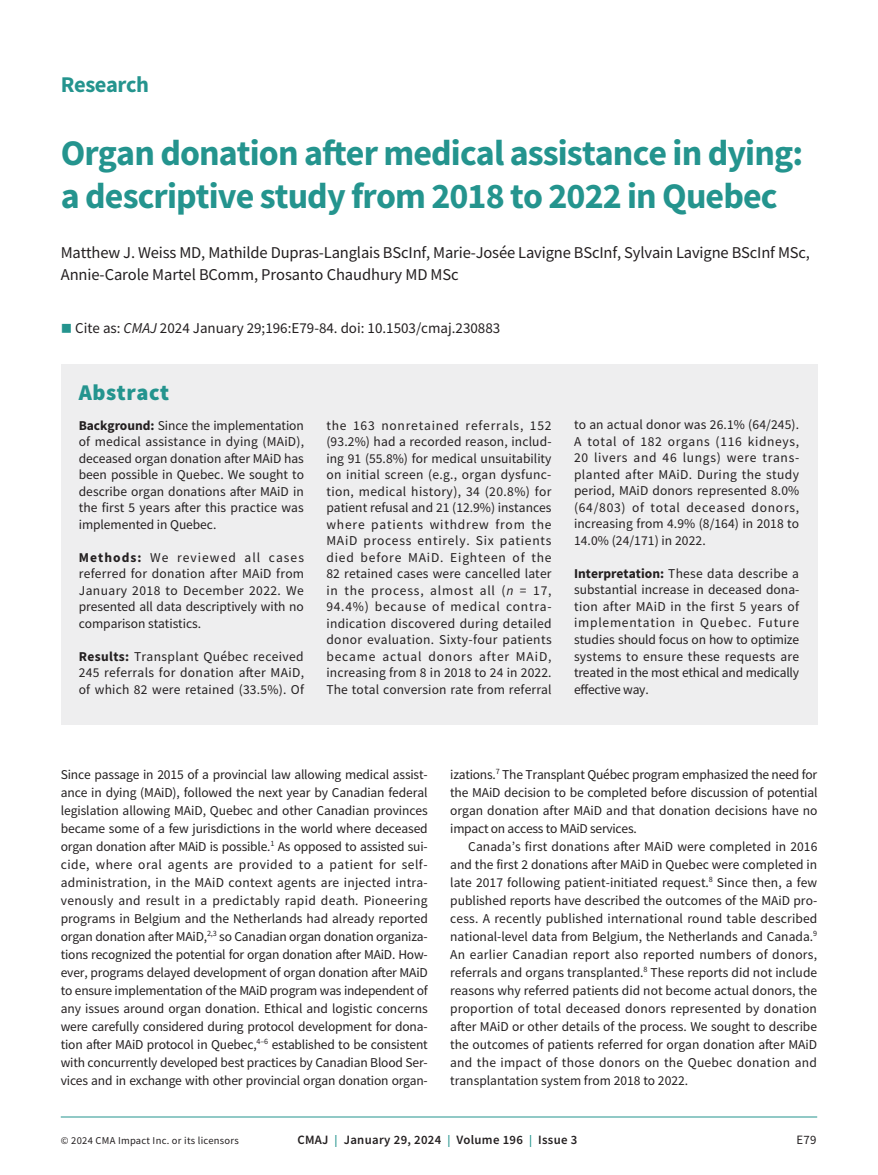
<style>
.page{position:relative;width:878px;height:1175px;background:#fff}
.page>*{position:absolute;margin:0;border:0;box-sizing:border-box;transform-origin:0 0}
.t1{font:700 36px/43.2px "Source Sans Pro";letter-spacing:-.025em;color:#24948e}
.t2{font:700 22.5px "Source Sans Pro";letter-spacing:-.02em;color:#24948e}
.t3{font:900 22.5px "Source Sans Pro";letter-spacing:.025em;color:#24948e}
.t4{font:16.5px/22.5px "Source Sans Pro";letter-spacing:-.01em;color:#231f20}
.t5{font:15px "Source Sans Pro";color:#231f20}
.t6{font:13.5px/16.5px "Source Sans Pro";letter-spacing:-.01em;color:#231f20;text-align:justify}
.t7{font:600 12.75px "Source Sans Pro";letter-spacing:.025em;color:#231f20}
.t8{font:12.75px "Source Sans Pro";color:#231f20}
.t9{font:10.5px "Source Sans Pro";letter-spacing:.025em;color:#231f20}
.s1{color:#24948e}
.s2{font-style:italic}
.s3{font-weight:700}
.s4{font-size:12px;color:#24948e}
</style>
<div class="page">
<hr style="left:61px;top:1116px;width:756px;height:1px;background:#24948e">
<div style="left:61px;top:364px;width:756px;height:360px;background:#eeeeef"></div>
<h2 class="t2" style="left:61px;top:69px;width:90px">Research</h2>
<h1 class="t1" style="left:61px;top:131px;width:743px">Organ donation after medical assistance in dying: a descriptive study from 2018 to 2022 in Quebec</h1>
<p class="t4" style="left:61px;top:241px;width:750px">Matthew J. Weiss MD, Mathilde Dupras-Langlais BScInf, Marie-Josée Lavigne BScInf, Sylvain Lavigne BScInf MSc,<br>Annie-Carole Martel BComm, Prosanto Chaudhury MD MSc</p>
<p class="t5" style="left:61px;top:318px;width:441px"><span class="s1">■</span> Cite as: <span class="s2">CMAJ</span> 2024 January 29;196:E79-84. doi: 10.1503/cmaj.230883</p>
<h2 class="t3" style="left:79px;top:376px;width:92px">Abstract</h2>
<p class="t6" style="left:79px;top:417px;width:227px"><span class="s3">Background:</span> Since the implementation of medical assistance in dying (MAiD), deceased organ donation after MAiD has been possible in Quebec. We sought to describe organ donations after MAiD in the first 5 years after this practice was implemented in Quebec.</p>
<p class="t6" style="left:79px;top:549px;width:227px"><span class="s3">Methods:</span> We reviewed all cases referred for donation after MAiD from January 2018 to December 2022. We presented all data descriptively with no comparison statistics.</p>
<p class="t6" style="left:79px;top:648px;width:227px"><span class="s3">Results:</span> Transplant Québec received 245 referrals for donation after MAiD, of which 82 were retained (33.5%). Of</p>
<p class="t6" style="left:326px;top:417px;width:227px">the 163 nonretained referrals, 152 (93.2%) had a recorded reason, includ&shy;ing 91 (55.8%) for medical unsuitability on initial screen (e.g., organ dysfunc&shy;tion, medical history), 34 (20.8%) for patient refusal and 21 (12.9%) instances where patients withdrew from the MAiD process entirely. Six patients died before MAiD. Eighteen of the 82 retained cases were cancelled later in the process, almost all (<span class="s2">n</span> = 17, 94.4%) because of medical contra&shy;indication discovered during detailed donor evaluation. Sixty-four patients became actual donors after MAiD, increasing from 8 in 2018 to 24 in 2022.<br>The total conversion rate from referral</p>
<p class="t6" style="left:574px;top:416px;width:227px">to an actual donor was 26.1% (64/245).<br>A total of 182 organs (116 kidneys, 20 livers and 46 lungs) were trans&shy;planted after MAiD. During the study period, MAiD donors represented 8.0% (64/803) of total deceased donors, increasing from 4.9% (8/164) in 2018 to 14.0% (24/171) in 2022.</p>
<p class="t6" style="left:574px;top:565px;width:227px"><span class="s3">Interpretation:</span> These data describe a substantial increase in deceased dona&shy;tion after MAiD in the first 5 years of implementation in Quebec. Future studies should focus on how to optimize systems to ensure these requests are treated in the most ethical and medically effective way.</p>
<p class="t6" style="left:61px;top:765px;width:368px;line-height:18px;text-align:left">Since passage in 2015 of a provincial law allowing medical assist&shy;ance in dying (MAiD), followed the next year by Canadian federal legislation allowing MAiD, Quebec and other Canadian provinces became some of a few jurisdictions in the world where deceased organ donation after MAiD is possible.<sup>1</sup> As opposed to assisted sui&shy;cide, where oral agents are provided to a patient for self-- administration, in the MAiD context agents are injected intra&shy;venously and result in a predictably rapid death. Pioneering programs in Belgium and the Netherlands had already reported organ donation after MAiD,<sup>2,3</sup> so Canadian organ donation organiza&shy;tions recognized the potential for organ donation after MAiD. How&shy;ever, programs delayed development of organ donation after MAiD to ensure implementation of the MAiD program was independent of any issues around organ donation. Ethical and logistic concerns were carefully considered during protocol development for dona&shy;tion after MAiD protocol in Quebec,<sup>4–6</sup> established to be consistent with concurrently developed best practices by Canadian Blood Ser&shy;vices and in exchange with other provincial organ donation organ-</p>
<p class="t6" style="left:450px;top:765px;width:369px;line-height:18px">izations.<sup>7</sup> The Transplant Québec program emphasized the need for the MAiD decision to be completed before discussion of potential organ donation after MAiD and that donation decisions have no impact on access to MAiD services.</p>
<p class="t6" style="left:450px;top:837px;width:368px;line-height:18px;text-indent:18px">Canada’s first donations after MAiD were completed in 2016 and the first 2 donations after MAiD in Quebec were completed in late 2017 following patient-initiated request.<sup>8</sup> Since then, a few published reports have described the outcomes of the MAiD pro&shy;cess. A recently published international round table described national-level data from Belgium, the Netherlands and Canada.<sup>9<br></sup>An earlier Canadian report also reported numbers of donors, referrals and organs transplanted.<sup>8</sup> These reports did not include reasons why referred patients did not become actual donors, the proportion of total deceased donors represented by donation after MAiD or other details of the process. We sought to describe the outcomes of patients referred for organ donation after MAiD and the impact of those donors on the Quebec donation and transplantation system from 2018 to 2022.</p>
<p class="t9" style="left:61px;top:1134px;width:179px">© 2024 CMA Impact Inc. or its licensors</p>
<p class="t7" style="left:297px;top:1131px;width:281px">CMAJ <span class="s4">|</span> January 29, 2024 <span class="s4">|</span> Volume 196 <span class="s4">|</span> Issue 3</p>
<p class="t8" style="left:796px;top:1132px;width:22px">E79</p>
</div>
